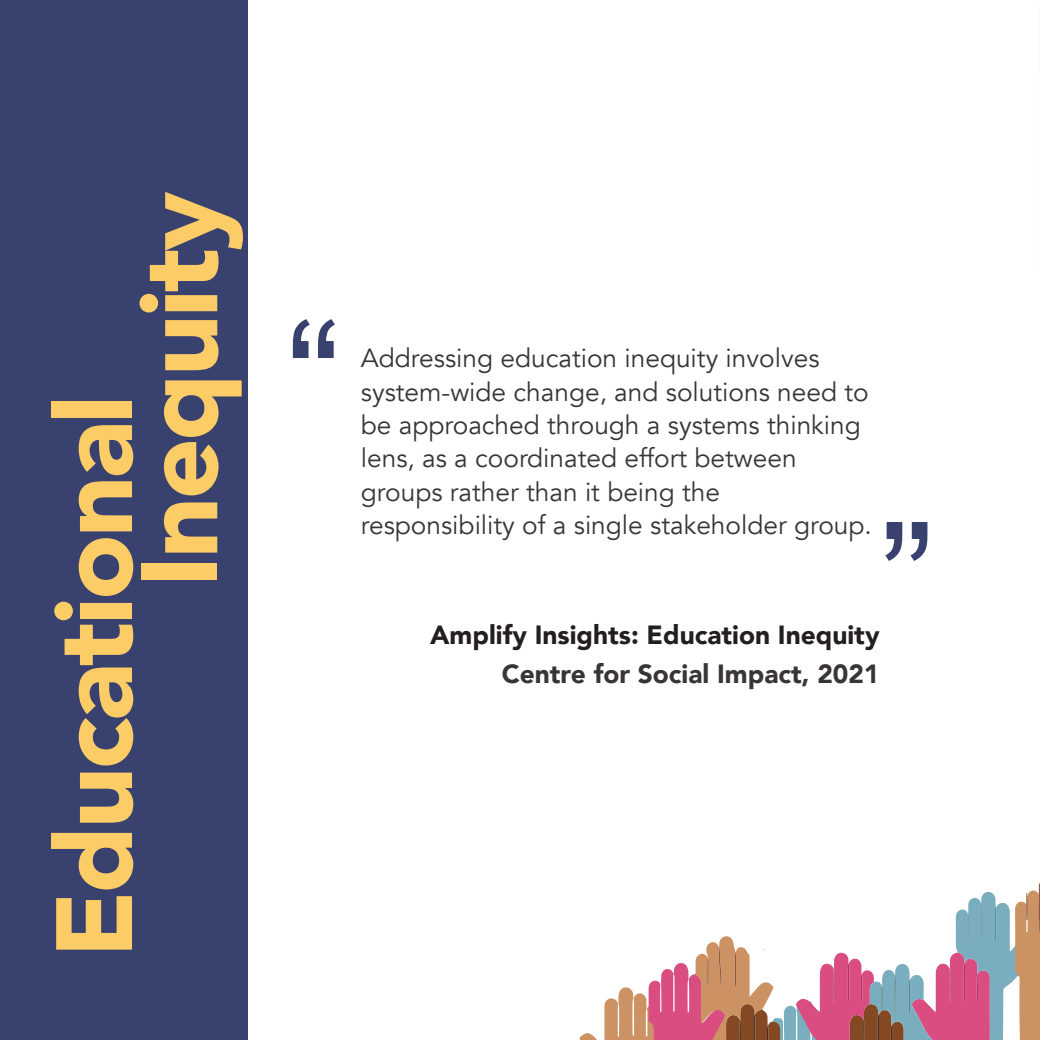
<style>
.page{position:relative;width:1040px;height:1040px;background:#fff}
.page>*{position:absolute;margin:0;border:0;box-sizing:border-box;transform-origin:0 0}
.t1{font:166.08px "Arial";color:#39416f}
.t2{font:900 107.1px/85.2px "Avenir";letter-spacing:-.025em;color:#fccd66}
.t3{font:26.25px/33.2px "Avenir";color:#393535}
.t4{font:900 26.25px "Avenir";color:#241f1f}
.t5{font:900 26.25px "Avenir";color:#393535}
</style>
<div class="page">
<hr style="left:1039px;top:2px;width:1px;height:335px;background:#fcf4e7">
<div style="left:0;top:0;width:248px;height:1040px;background:#39416f"></div>
<svg style="left:579px;top:883px;width:461px;height:157px"></svg>
<h2 class="t2" style="left:49px;top:587px;width:397px;text-indent:-370px;rotate:-90deg">Educational<br>Inequity</h2>
<h1 class="t1" style="left:286px;top:267px;width:57px">“</h1>
<p class="t3" style="left:361px;top:342px;width:512px">Addressing education inequity involves system-wide change, and solutions need to be approached through a systems thinking lens, as a coordinated effort between groups rather than it being the responsibility of a single stakeholder group.</p>
<h1 class="t1" style="left:934px;top:613px;width:57px;rotate:-180deg">“</h1>
<p class="t4" style="left:430px;top:612px;width:451px">Amplify Insights: Education Inequity</p>
<p class="t5" style="left:502px;top:651px;width:379px">Centre for Social Impact, 2021</p>
</div>
